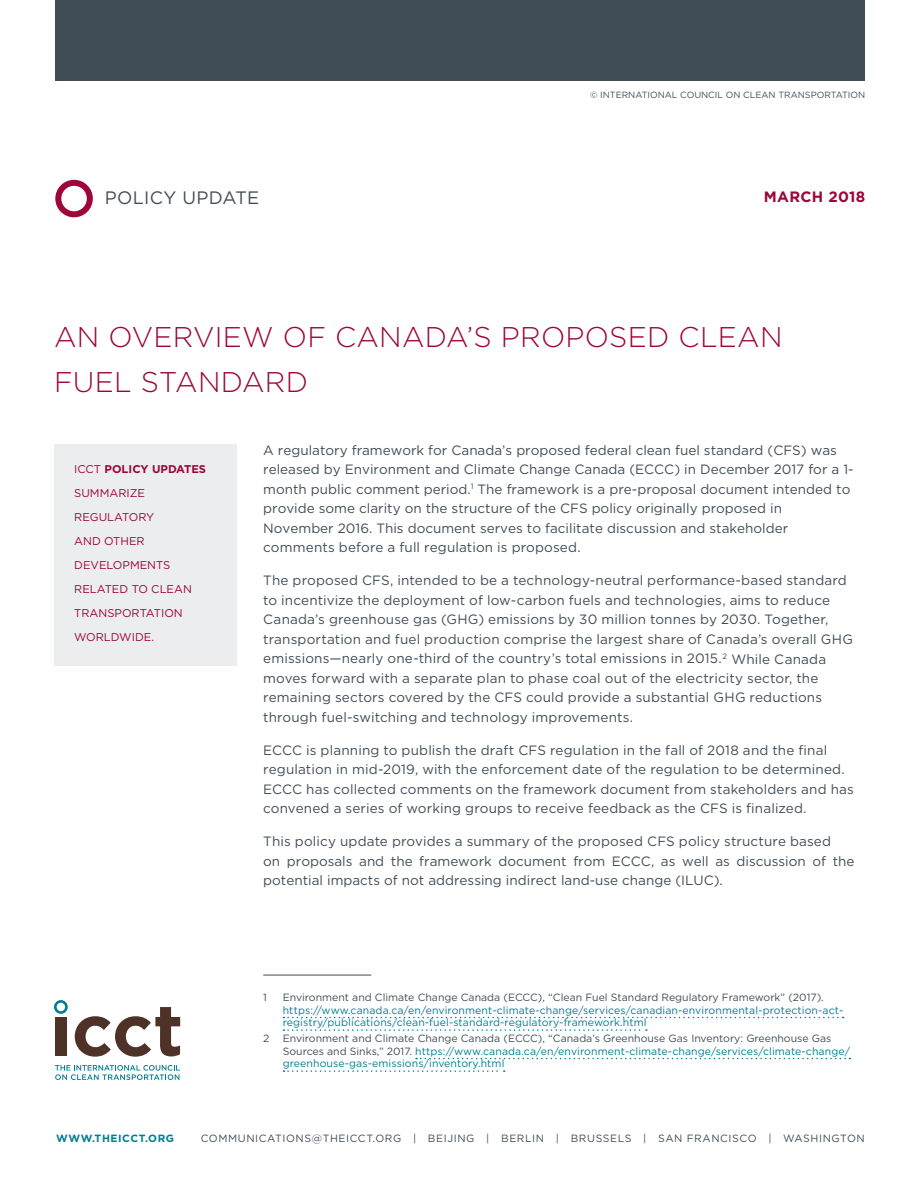
<style>
.page{position:relative;width:918px;height:1188px;background:#fff}
.page>*{position:absolute;margin:0;border:0;box-sizing:border-box;transform-origin:0 0}
.t1{font:300 28.5px/45px "Gotham";letter-spacing:.01em;color:#9d053b}
.t2{font:18px "Gotham";letter-spacing:.02em;color:#414d56}
.t3{font:700 15px "Gotham";letter-spacing:.02em;color:#9d053b}
.t4{font:13.5px/19.5px "Gotham";letter-spacing:.005em;color:#414d56}
.t5{font:11.25px/24px "Gotham";color:#9d053b}
.t6{font:10.5px/12.6px "Gotham";letter-spacing:.01em;color:#007d93}
.t7{font:10.5px "Gotham";color:#414d56}
.t8{font:10.5px "Gotham";letter-spacing:.055em;color:#414d56}
.t9{font:700 10.5px "Gotham";letter-spacing:.055em;color:#007d93}
.t10{font:9px "Gotham";color:#414d56}
.s1{font-weight:700}
.s2{color:#414d56}
</style>
<div class="page">
<svg style="left:55px;top:1065px;width:125px;height:15px"></svg>
<div style="left:55px;top:1017px;width:11px;height:39px;background:#4e3228"></div>
<svg style="left:75px;top:1007px;width:105px;height:50px"></svg>
<svg style="left:54px;top:1000px;width:14px;height:14px"></svg>
<div style="left:55px;top:180px;width:38px;height:37px;border:6px solid #9d053b;border-radius:50%"></div>
<div style="left:55px;top:0;width:810px;height:81px;background:#414d56"></div>
<hr style="left:263px;top:975px;width:108px;height:1px;background:#414d56">
<svg style="left:284px;top:1017px;width:560px;height:1px"></svg>
<svg style="left:284px;top:1029px;width:363px;height:2px"></svg>
<svg style="left:416px;top:1058px;width:434px;height:1px"></svg>
<svg style="left:284px;top:1070px;width:221px;height:2px"></svg>
<div style="left:54px;top:444px;width:182px;height:222px;background:#ecedee"></div>
<p class="t10" style="left:590px;top:89px;width:277px">© INTERNATIONAL COUNCIL ON CLEAN TRANSPORTATION</p>
<h2 class="t2" style="left:105px;top:186px;width:156px">POLICY UPDATE</h2>
<p class="t3" style="left:764px;top:187px;width:103px">MARCH 2018</p>
<h1 class="t1" style="left:54px;top:313px;width:730px">AN OVERVIEW OF CANADA’S PROPOSED CLEAN<br>FUEL STANDARD</h1>
<p class="t5" style="left:74px;top:457px;width:133px">ICCT <span class="s1">POLICY UPDATES<br></span>SUMMARIZE<br>REGULATORY<br>AND OTHER<br>DEVELOPMENTS<br>RELATED TO CLEAN<br>TRANSPORTATION<br>WORLDWIDE.</p>
<p class="t4" style="left:263px;top:440px;width:592px">A regulatory framework for Canada’s proposed federal clean fuel standard (CFS) was released by Environment and Climate Change Canada (ECCC) in December 2017 for a 1- month public comment period.<sup>1</sup> The framework is a pre-proposal document intended to provide some clarity on the structure of the CFS policy originally proposed in November 2016. This document serves to facilitate discussion and stakeholder comments before a full regulation is proposed.</p>
<p class="t4" style="left:263px;top:571px;width:591px">The proposed CFS, intended to be a technology-neutral performance-based standard to incentivize the deployment of low-carbon fuels and technologies, aims to reduce Canada’s greenhouse gas (GHG) emissions by 30 million tonnes by 2030. Together, transportation and fuel production comprise the largest share of Canada’s overall GHG emissions—nearly one-third of the country’s total emissions in 2015.<sup>2</sup> While Canada moves forward with a separate plan to phase coal out of the electricity sector, the remaining sectors covered by the CFS could provide a substantial GHG reductions through fuel-switching and technology improvements.</p>
<p class="t4" style="left:263px;top:740px;width:592px">ECCC is planning to publish the draft CFS regulation in the fall of 2018 and the final regulation in mid-2019, with the enforcement date of the regulation to be determined.<br>ECCC has collected comments on the framework document from stakeholders and has convened a series of working groups to receive feedback as the CFS is finalized.</p>
<p class="t4" style="left:263px;top:832px;width:593px">This policy update provides a summary of the proposed CFS policy structure based<br>on proposals and the framework document from ECCC, as well as discussion of the potential impacts of not addressing indirect land-use change (ILUC).</p>
<p class="t7" style="left:263px;top:991px;width:5px">1</p>
<p class="t7" style="left:283px;top:991px;width:543px">Environment and Climate Change Canada (ECCC), “Clean Fuel Standard Regulatory Framework” (2017).</p>
<p class="t6" style="left:283px;top:1004px;width:562px">https://www.canada.ca/en/environment-climate-change/services/canadian-environmental-protection-act&shy;registry/publications/clean-fuel-standard-regulatory-framework.html</p>
<p class="t7" style="left:263px;top:1032px;width:8px">2</p>
<p class="t6" style="left:283px;top:1032px;width:569px"><span class="s2">Environment and Climate Change Canada (ECCC), “Canada’s Greenhouse Gas Inventory: Greenhouse Gas<br>Sources and Sinks,” 2017.</span> https://www.canada.ca/en/environment-climate-change/services/climate-change/ greenhouse-gas-emissions/inventory.html</p>
<p class="t9" style="left:56px;top:1132px;width:119px">WWW.THEICCT.ORG</p>
<p class="t8" style="left:201px;top:1132px;width:666px">COMMUNICATIONS@THEICCT.ORG | BEIJING | BERLIN | BRUSSELS | SAN FRANCISCO | WASHINGTON</p>
</div>
